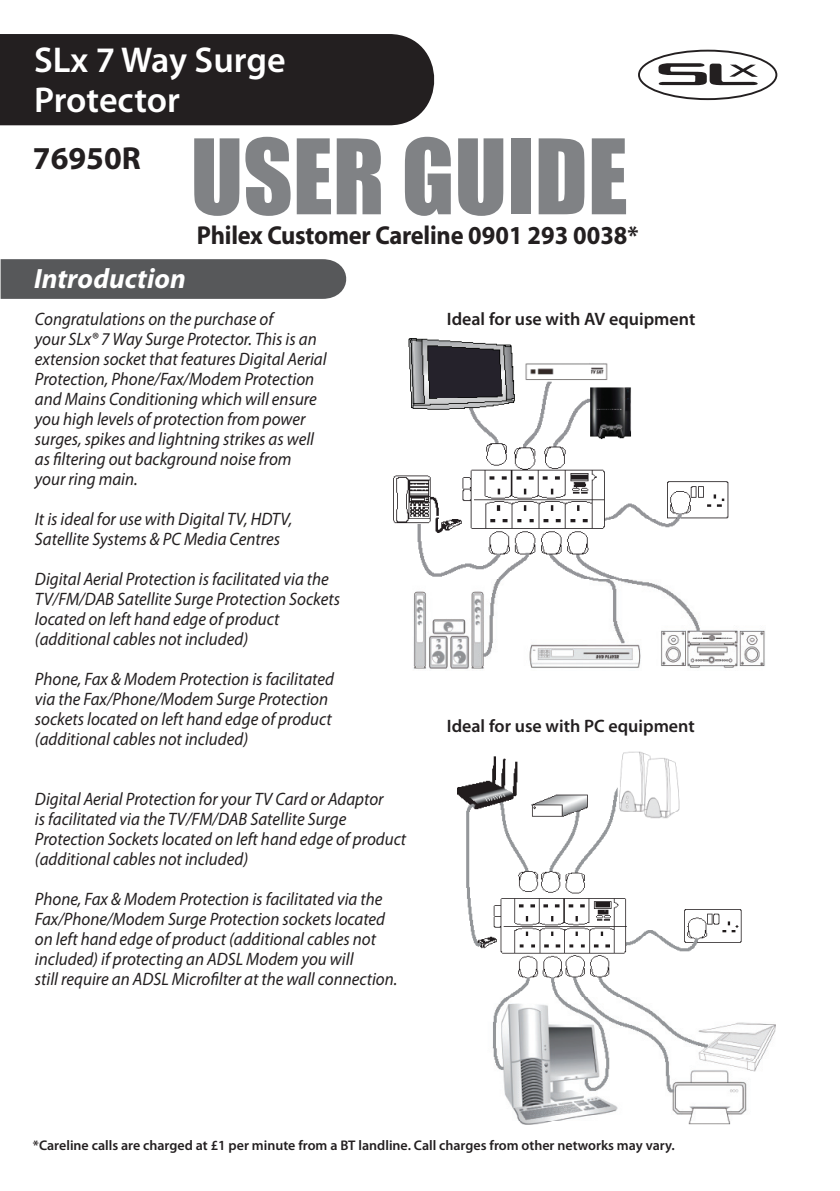
<style>
.page{position:relative;width:840px;height:1191px;background:#fff}
.page>*{position:absolute;margin:0;border:0;box-sizing:border-box;transform-origin:0 0}
.t1{font:96px "Impact";color:#808285}
.t2{font:600 36px/40px "Myriad Pro";color:#fff}
.t3{font:700 32px "Myriad";color:#231f20}
.t4{font:italic 700 28px "Myriad";color:#fff}
.t5{font:700 26px "Myriad";letter-spacing:-.01em;color:#231f20;scale:.94 1}
.t6{font:italic 18px/20px "Myriad Pro";color:#231f20;scale:.94 1}
.t7{font:600 18px "Myriad Pro";color:#231f20}
.t8{font:600 14px "Myriad Pro";color:#231f20}
</style>
<div class="page">
<div style="left:0;top:34px;width:435px;height:92px;background:#231f20"></div>
<div style="left:0;top:259px;width:347px;height:40px;background:#57585a"></div>
<img style="left:393px;top:338px;width:372px;height:331px">
<img style="left:457px;top:751px;width:317px;height:373px">
<svg style="left:638px;top:49px;width:140px;height:52px"></svg>
<h2 class="t2" style="left:34px;top:39px;width:253px">SLx 7 Way Surge<br>Protector</h2>
<h1 class="t1" style="left:190px;top:102px;width:438px">USER GUIDE</h1>
<h3 class="t3" style="left:33px;top:142px;width:109px">76950R</h3>
<h3 class="t4" style="left:34px;top:264px;width:153px">Introduction</h3>
<h3 class="t5" style="left:197px;top:221px;width:471px">Philex Customer Careline 0901 293 0038*</h3>
<p class="t6" style="left:35px;top:309px;width:311px">Congratulations on the purchase of<br>your SLx® 7 Way Surge Protector. This is an extension socket that features Digital Aerial Protection, Phone/Fax/Modem Protection and Mains Conditioning which will ensure you high levels of protection from power surges, spikes and lightning strikes as well as filtering out background noise from<br>your ring main.</p>
<p class="t6" style="left:35px;top:509px;width:275px">It is ideal for use with Digital TV, HDTV,<br>Satellite Systems &amp; PC Media Centres</p>
<p class="t6" style="left:35px;top:569px;width:326px">Digital Aerial Protection is facilitated via the TV/FM/DAB Satellite Surge Protection Sockets located on left hand edge of product (additional cables not included)</p>
<p class="t6" style="left:35px;top:668px;width:319px">Phone, Fax &amp; Modem Protection is facilitated via the Fax/Phone/Modem Surge Protection sockets located on left hand edge of product (additional cables not included)</p>
<p class="t6" style="left:35px;top:788px;width:396px">Digital Aerial Protection for your TV Card or Adaptor<br>is facilitated via the TV/FM/DAB Satellite Surge Protection Sockets located on left hand edge of product (additional cables not included)</p>
<p class="t6" style="left:35px;top:888px;width:387px">Phone, Fax &amp; Modem Protection is facilitated via the Fax/Phone/Modem Surge Protection sockets located on left hand edge of product (additional cables not included) if protecting an ADSL Modem you will<br>still require an ADSL Microfilter at the wall connection.</p>
<p class="t7" style="left:446px;top:308px;width:250px">Ideal for use with AV equipment</p>
<p class="t7" style="left:446px;top:715px;width:249px">Ideal for use with PC equipment</p>
<p class="t8" style="left:33px;top:1136px;width:643px">*Careline calls are charged at £1 per minute from a BT landline. Call charges from other networks may vary.</p>
</div>
